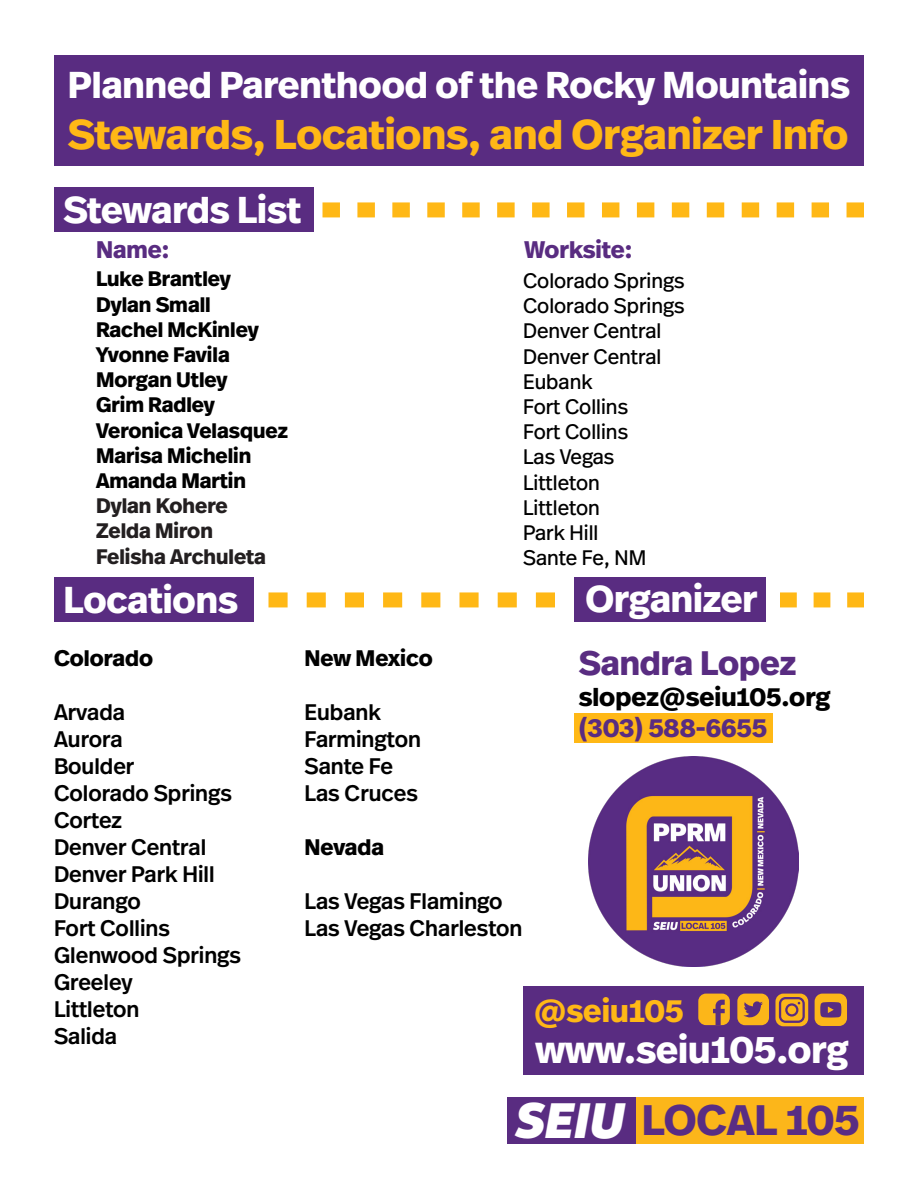
<style>
.page{position:relative;width:918px;height:1188px;background:#fff}
.page>*{position:absolute;margin:0;border:0;box-sizing:border-box;transform-origin:0 0}
.t1{font:italic 900 49.65px "Motiva Sans";color:#fff}
.t2{font:700 42.6px "Real Head Pro";letter-spacing:-.01em;color:#592d83}
.t3{font:700 41.55px "Real Head Pro";color:#ffb816}
.t4{font:700 37.95px "Real Head Pro";color:#fff}
.t5{font:700 37.35px "Real Head Pro";color:#fff}
.t6{font:700 33.9px "Real Head Pro";color:#592c81}
.t7{font:700 31.65px "Real Head Pro";color:#ffb816}
.t8{font:700 25.8px "Real Head Pro";color:#000}
.t9{font:700 25.8px "Real Head Pro";letter-spacing:-.01em;color:#592c81}
.t10{font:700 24px "Real Head Pro";color:#592c81}
.t11{font:500 22.5px/27px "Real Head Pro";color:#000}
.t12{font:700 22.5px "Real Head Pro";color:#000}
.t13{font:21px/25.2px "Real Head Pro";color:#000}
.t14{font:700 21px/25.2px "Real Head Pro";color:#000}
.t15{font:700 21px/25.2px "Real Head Pro";color:#231f20}
</style>
<div class="page">
<div style="left:524px;top:986px;width:340px;height:88px;background:#592c81"></div>
<div style="left:54px;top:56px;width:810px;height:110px;background:#592c81"></div>
<div style="left:54px;top:188px;width:260px;height:44px;background:#592c81"></div>
<svg style="left:322px;top:202px;width:542px;height:15px"></svg>
<div style="left:54px;top:578px;width:200px;height:44px;background:#592c81"></div>
<svg style="left:268px;top:592px;width:287px;height:15px"></svg>
<div style="left:574px;top:578px;width:192px;height:44px;background:#592c81"></div>
<svg style="left:780px;top:592px;width:84px;height:15px"></svg>
<div style="left:507px;top:1097px;width:131px;height:46px;background:#592c81"></div>
<div style="left:636px;top:1097px;width:228px;height:46px;background:#fcb61a"></div>
<div style="left:574px;top:713px;width:199px;height:29px;background:#ffb816"></div>
<div style="left:737px;top:994px;width:32px;height:31px;background:#fcb619;border-radius:8px"></div>
<svg style="left:743px;top:1001px;width:20px;height:17px"></svg>
<div style="left:775px;top:994px;width:33px;height:32px;background:#fcb619;border-radius:8px"></div>
<svg style="left:779px;top:997px;width:26px;height:26px"></svg>
<div style="left:698px;top:994px;width:32px;height:31px;background:#fcb619;border-radius:8px"></div>
<svg style="left:713px;top:1000px;width:12px;height:25px"></svg>
<div style="left:815px;top:994px;width:32px;height:32px;background:#fcb619;border-radius:8px"></div>
<svg style="left:820px;top:1002px;width:21px;height:16px"></svg>
<img style="left:589px;top:757px;width:210px;height:210px">
<p class="t5" style="left:68px;top:58px;width:784px">Planned Parenthood of the Rocky Mountains</p>
<p class="t3" style="left:68px;top:104px;width:782px">Stewards, Locations, and Organizer Info</p>
<p class="t5" style="left:63px;top:183px;width:239px">Stewards List</p>
<p class="t10" style="left:96px;top:232px;width:75px">Name:</p>
<p class="t14" style="left:96px;top:266px;width:136px">Luke Brantley</p>
<p class="t14" style="left:96px;top:291px;width:164px">Dylan Small<br>Rachel McKinley</p>
<p class="t14" style="left:96px;top:342px;width:135px;text-align:justify">Yvonne Favila Morgan Utley Grim Radley</p>
<p class="t14" style="left:96px;top:417px;width:193px">Veronica Velasquez<br>Marisa Michelin<br>Amanda Martin</p>
<p class="t15" style="left:96px;top:493px;width:133px">Dylan Kohere</p>
<p class="t15" style="left:96px;top:518px;width:171px">Zelda Miron<br>Felisha Archuleta</p>
<p class="t10" style="left:525px;top:232px;width:109px">Worksite:</p>
<p class="t13" style="left:523px;top:268px;width:163px">Colorado Springs</p>
<p class="t13" style="left:523px;top:293px;width:163px">Colorado Springs</p>
<p class="t13" style="left:523px;top:318px;width:140px">Denver Central</p>
<p class="t13" style="left:523px;top:343px;width:140px">Denver Central</p>
<p class="t13" style="left:523px;top:368px;width:107px">Eubank<br>Fort Collins<br>Fort Collins</p>
<p class="t13" style="left:523px;top:444px;width:93px">Las Vegas<br>Littleton</p>
<p class="t13" style="left:523px;top:494px;width:78px">Littleton</p>
<p class="t13" style="left:523px;top:520px;width:125px">Park Hill<br>Sante Fe, NM</p>
<p class="t5" style="left:63px;top:573px;width:176px">Locations</p>
<p class="t12" style="left:54px;top:641px;width:101px">Colorado</p>
<p class="t11" style="left:54px;top:698px;width:73px">Arvada</p>
<p class="t11" style="left:54px;top:725px;width:70px">Aurora</p>
<p class="t11" style="left:54px;top:752px;width:82px">Boulder</p>
<p class="t11" style="left:54px;top:779px;width:179px">Colorado Springs</p>
<p class="t11" style="left:54px;top:806px;width:70px">Cortez</p>
<p class="t11" style="left:54px;top:833px;width:154px">Denver Central</p>
<p class="t11" style="left:54px;top:860px;width:162px">Denver Park Hill</p>
<p class="t11" style="left:54px;top:887px;width:88px">Durango</p>
<p class="t11" style="left:54px;top:914px;width:117px">Fort Collins</p>
<p class="t11" style="left:54px;top:941px;width:188px">Glenwood Springs</p>
<p class="t11" style="left:54px;top:968px;width:80px">Greeley</p>
<p class="t11" style="left:54px;top:995px;width:87px">Littleton</p>
<p class="t11" style="left:54px;top:1022px;width:65px">Salida</p>
<p class="t12" style="left:304px;top:641px;width:130px">New Mexico</p>
<p class="t11" style="left:304px;top:698px;width:118px">Eubank<br>Farmington</p>
<p class="t11" style="left:304px;top:752px;width:90px">Sante Fe</p>
<p class="t11" style="left:304px;top:779px;width:115px">Las Cruces</p>
<p class="t12" style="left:304px;top:830px;width:81px">Nevada</p>
<p class="t11" style="left:304px;top:887px;width:200px">Las Vegas Flamingo</p>
<p class="t11" style="left:304px;top:914px;width:219px">Las Vegas Charleston</p>
<p class="t5" style="left:585px;top:571px;width:173px">Organizer</p>
<p class="t6" style="left:579px;top:638px;width:219px">Sandra Lopez</p>
<p class="t8" style="left:579px;top:678px;width:254px">slopez@seiu105.org</p>
<p class="t9" style="left:579px;top:709px;width:190px">(303) 588-6655</p>
<p class="t7" style="left:533px;top:988px;width:152px">@seiu105</p>
<p class="t4" style="left:535px;top:1022px;width:315px">www.seiu105.org</p>
<p class="t1" style="left:515px;top:1084px;width:111px">SEIU</p>
<p class="t2" style="left:642px;top:1089px;width:219px">LOCAL 105</p>
</div>
